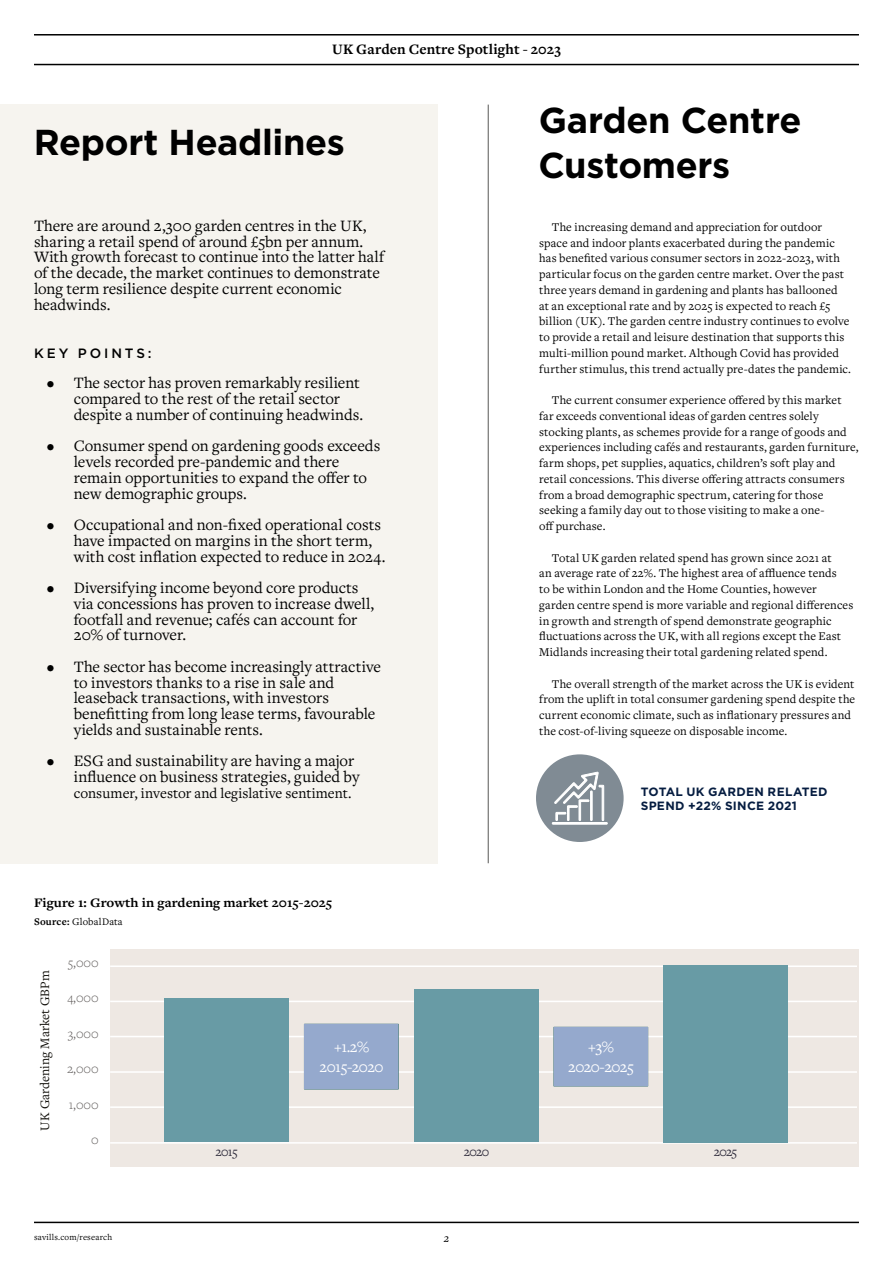
<style>
.page{position:relative;width:893px;height:1263px;background:#fff}
.page>*{position:absolute;margin:0;border:0;box-sizing:border-box;transform-origin:0 0}
.t1{font:700 36px/45px "Gotham";letter-spacing:-.01em;color:#000}
.t2{font:16.5px/15.8px "Freight Text Pro";color:#000}
.t3{font:16.2px/19.4px "Freight Text Pro";letter-spacing:-.03em;color:#fff;text-align:center}
.t4{font:15px "Freight Text Pro";color:#000}
.t5{font:700 15px "Freight Text Pro";letter-spacing:.01em;color:#000}
.t6{font:700 13.5px "Freight Text Pro";color:#000;scale:1.06 1}
.t7{font:500 13.5px "Gotham";letter-spacing:.22em;color:#000}
.t8{font:300 13.35px "Freight Text Pro";color:#605c5b}
.t9{font:13.35px "Freight Text Pro";color:#13110c}
.t10{font:13.35px "Freight Text Pro";letter-spacing:-.055em;color:#2e2b3b}
.t11{font:12.3px/15.8px "Freight Text Pro";letter-spacing:.01em;color:#000}
.t12{font:700 12px/13.5px "Gotham";letter-spacing:.02em;color:#061d41}
.t13{font:italic 12px "Freight Text Pro";color:#000}
.t14{font:10.5px "Freight Text Pro";letter-spacing:.02em;color:#000}
.t15{font:9px "Freight Text Pro";letter-spacing:.02em;color:#000}
.s1{font-weight:700}
</style>
<div class="page">
<div style="left:0;top:104px;width:438px;height:759px;background:#f6f4ef"></div>
<hr style="left:488px;top:105px;width:1px;height:758px;background:#575756">
<div style="left:110px;top:948px;width:749px;height:218px;background:#eee8e3"></div>
<hr style="left:110px;top:1142px;width:747px;height:2px;background:#fff">
<hr style="left:110px;top:1106px;width:747px;height:2px;background:#fff">
<hr style="left:110px;top:1071px;width:747px;height:2px;background:#fff">
<hr style="left:110px;top:1036px;width:747px;height:1px;background:#fff">
<hr style="left:110px;top:1000px;width:747px;height:2px;background:#fff">
<hr style="left:110px;top:965px;width:747px;height:2px;background:#fff">
<div style="left:663px;top:965px;width:124px;height:177px;background:#689ba5"></div>
<div style="left:414px;top:989px;width:125px;height:153px;background:#689ba5"></div>
<div style="left:164px;top:998px;width:125px;height:144px;background:#689ba5"></div>
<div style="left:304px;top:1024px;width:94px;height:65px;background:#95a9cd"></div>
<div style="left:554px;top:1027px;width:94px;height:59px;background:#95a9cd"></div>
<hr style="left:34px;top:64px;width:825px;height:1px;background:#000">
<hr style="left:34px;top:34px;width:825px;height:2px;background:#000">
<hr style="left:34px;top:1222px;width:825px;height:1px;background:#000">
<div style="left:536px;top:754px;width:88px;height:88px;background:#808b94;border-radius:50%"></div>
<svg style="left:554px;top:772px;width:50px;height:49px"></svg>
<div style="left:590px;top:791px;width:2px;height:30px;border:1px solid #fff"></div>
<div style="left:552px;top:822px;width:55px;height:2px;border:1px solid #fff"></div>
<p class="t5" style="left:332px;top:39px;width:230px">UK Garden Centre Spotlight - 2023</p>
<h1 class="t1" style="left:34px;top:118px;width:312px">Report Headlines</h1>
<p class="t2" style="left:34px;top:217px;width:352px">There are around 2,300 garden centres in the UK, sharing a retail spend of around £5bn per annum.<br>With growth forecast to continue into the latter half of the decade, the market continues to demonstrate long term resilience despite current economic headwinds.</p>
<p class="t7" style="left:34px;top:344px;width:119px">KEY POINTS:</p>
<h2 class="t2" style="left:74px;top:375px;width:291px;text-indent:-27px">• The sector has proven remarkably resilient compared to the rest of the retail sector despite a number of continuing headwinds.</h2>
<h2 class="t2" style="left:74px;top:438px;width:308px;text-indent:-27px">• Consumer spend on gardening goods exceeds levels recorded pre-pandemic and there remain opportunities to expand the offer to new demographic groups.</h2>
<h2 class="t2" style="left:74px;top:516px;width:313px;text-indent:-27px">• Occupational and non-fixed operational costs have impacted on margins in the short term, with cost inflation expected to reduce in 2024.</h2>
<h2 class="t2" style="left:74px;top:579px;width:302px;text-indent:-27px">• Diversifying income beyond core products via concessions has proven to increase dwell, footfall and revenue; cafés can account for 20% of turnover.</h2>
<h2 class="t2" style="left:74px;top:658px;width:309px;text-indent:-27px">• The sector has become increasingly attractive to investors thanks to a rise in sale and leaseback transactions, with investors benefitting from long lease terms, favourable yields and sustainable rents.</h2>
<h2 class="t2" style="left:74px;top:753px;width:287px;text-indent:-27px">• ESG and sustainability are having a major influence on business strategies, guided by</h2>
<p class="t4" style="left:74px;top:783px;width:279px">consumer, investor and legislative sentiment.</p>
<p class="t6" style="left:34px;top:893px;width:283px">Figure 1: Growth in gardening market 2015-2025</p>
<p class="t14" style="left:34px;top:915px;width:90px"><span class="s1">Source:</span> GlobalData</p>
<h1 class="t1" style="left:538px;top:97px;width:265px">Garden Centre<br>Customers</h1>
<p class="t11" style="left:539px;top:218px;width:313px;text-indent:13px">The increasing demand and appreciation for outdoor space and indoor plants exacerbated during the pandemic has benefited various consumer sectors in 2022-2023, with particular focus on the garden centre market. Over the past three years demand in gardening and plants has ballooned<br>at an exceptional rate and by 2025 is expected to reach £5 billion (UK). The garden centre industry continues to evolve to provide a retail and leisure destination that supports this multi-million pound market. Although Covid has provided further stimulus, this trend actually pre-dates the pandemic.</p>
<p class="t11" style="left:539px;top:392px;width:321px;text-indent:13px">The current consumer experience offered by this market far exceeds conventional ideas of garden centres solely stocking plants, as schemes provide for a range of goods and experiences including cafés and restaurants, garden furniture, farm shops, pet supplies, aquatics, children’s soft play and retail concessions. This diverse offering attracts consumers from a broad demographic spectrum, catering for those seeking a family day out to those visiting to make a one-<br>off purchase.</p>
<p class="t11" style="left:539px;top:549px;width:316px;text-indent:13px">Total UK garden related spend has grown since 2021 at<br>an average rate of 22%. The highest area of affluence tends<br>to be within London and the Home Counties, however garden centre spend is more variable and regional differences in growth and strength of spend demonstrate geographic fluctuations across the UK, with all regions except the East Midlands increasing their total gardening related spend.</p>
<p class="t11" style="left:539px;top:675px;width:317px;text-indent:13px">The overall strength of the market across the UK is evident from the uplift in total consumer gardening spend despite the current economic climate, such as inflationary pressures and the cost-of-living squeeze on disposable income.</p>
<p class="t12" style="left:641px;top:785px;width:188px">TOTAL UK GARDEN RELATED<br>SPEND +22% SINCE 2021</p>
<p class="t9" style="left:36px;top:1130px;width:161px;rotate:-90deg">UK Gardening Market GBPm</p>
<p class="t8" style="left:68px;top:954px;width:32px">5,000</p>
<p class="t8" style="left:67px;top:989px;width:33px">4,000</p>
<p class="t8" style="left:68px;top:1025px;width:32px">3,000</p>
<p class="t8" style="left:67px;top:1060px;width:33px">2,000</p>
<p class="t8" style="left:69px;top:1096px;width:31px">1,000</p>
<p class="t8" style="left:91px;top:1131px;width:9px">0</p>
<h3 class="t3" style="left:320px;top:1037px;width:65px">+1.2%<br>2015-2020</h3>
<h3 class="t3" style="left:568px;top:1037px;width:67px">+3%<br>2020-2025</h3>
<p class="t10" style="left:216px;top:1143px;width:24px">2015</p>
<p class="t10" style="left:464px;top:1143px;width:27px">2020</p>
<p class="t10" style="left:714px;top:1143px;width:25px">2025</p>
<p class="t15" style="left:34px;top:1231px;width:80px">savills.com/research</p>
<p class="t13" style="left:444px;top:1230px;width:7px">2</p>
</div>
